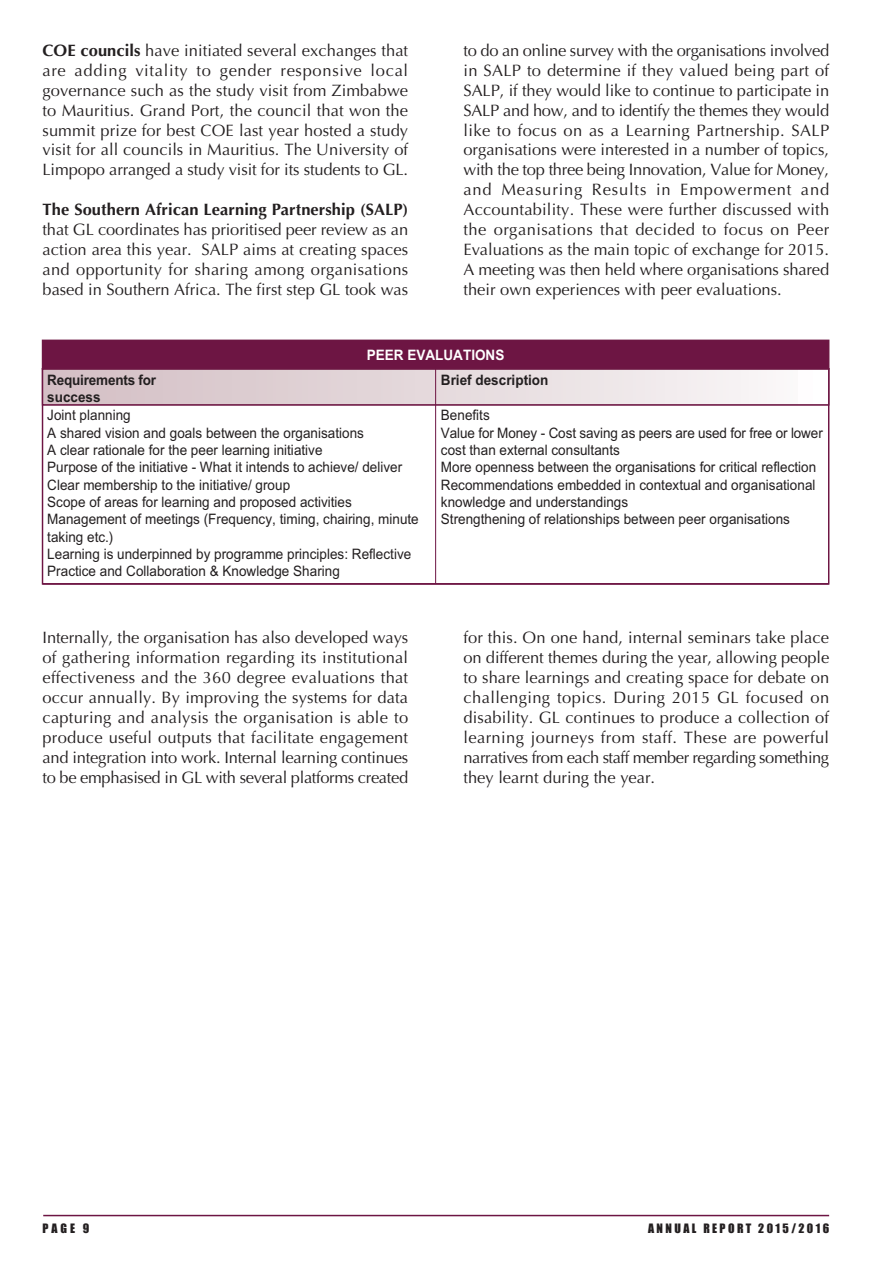
<style>
.page{position:relative;width:893px;height:1263px;background:#fff}
.page>*{position:absolute;margin:0;border:0;box-sizing:border-box;transform-origin:0 0}
.t1{font:16.5px/20px "Optima";letter-spacing:-.005em;color:#231f20;text-align:justify}
.t2{font:700 16.5px "Optima";letter-spacing:.005em;color:#231f20}
.t3{font:14.4px/17.2px "Arial Narrow";color:#231f20;scale:1.14 1}
.t4{font:700 14.4px/17.2px "Arial Narrow";color:#231f20;scale:1.14 1}
.t5{font:700 14.4px "Arial Narrow";color:#fff;scale:1.14 1}
.t6{font:12px "Impact";letter-spacing:.2em;color:#231f20}
.s1{font-weight:700}
</style>
<div class="page">
<hr style="left:43px;top:1215px;width:786px;height:1px;background:#6d1543">
<hr style="left:43px;top:583px;width:786px;height:1px;background:#6d1543">
<div style="left:43px;top:369px;width:15px;height:36px;background:#d4bfc5"></div>
<div style="left:58px;top:369px;width:740px;height:36px;background:linear-gradient(to right,#d3bec4,#f8f6f6)"></div>
<div style="left:42px;top:368px;width:787px;height:38px;border:1px solid #6d1743"></div>
<hr style="left:435px;top:369px;width:1px;height:215px;background:#6d1543">
<div style="left:42px;top:340px;width:787px;height:30px;background:#6d1543;border:1px solid #6d1743"></div>
<p class="t1" style="left:43px;top:42px;width:367px"><span class="s1">COE councils</span> have initiated several exchanges that are adding vitality to gender responsive local governance such as the study visit from Zimbabwe to Mauritius. Grand Port, the council that won the summit prize for best COE last year hosted a study visit for all councils in Mauritius. The University of Limpopo arranged a study visit for its students to GL.</p>
<p class="t2" style="left:43px;top:203px;width:367px">The Southern African Learning Partnership (SALP)</p>
<p class="t1" style="left:43px;top:221px;width:367px">that GL coordinates has prioritised peer review as an action area this year. SALP aims at creating spaces and opportunity for sharing among organisations based in Southern Africa. The first step GL took was</p>
<p class="t1" style="left:463px;top:42px;width:367px">to do an online survey with the organisations involved in SALP to determine if they valued being part of SALP, if they would like to continue to participate in SALP and how, and to identify the themes they would like to focus on as a Learning Partnership. SALP organisations were interested in a number of topics, with the top three being Innovation, Value for Money, and Measuring Results in Empowerment and Accountability. These were further discussed with the organisations that decided to focus on Peer Evaluations as the main topic of exchange for 2015.<br>A meeting was then held where organisations shared their own experiences with peer evaluations.</p>
<p class="t5" style="left:367px;top:349px;width:122px">PEER EVALUATIONS</p>
<p class="t4" style="left:47px;top:373px;width:97px">Requirements for success</p>
<p class="t4" style="left:441px;top:373px;width:96px">Brief description</p>
<p class="t3" style="left:47px;top:408px;width:327px">Joint planning<br>A shared vision and goals between the organisations<br>A clear rationale for the peer learning initiative<br>Purpose of the initiative - What it intends to achieve/ deliver Clear membership to the initiative/ group<br>Scope of areas for learning and proposed activities Management of meetings (Frequency, timing, chairing, minute taking etc.)<br>Learning is underpinned by programme principles: Reflective Practice and Collaboration &amp; Knowledge Sharing</p>
<p class="t3" style="left:441px;top:408px;width:336px">Benefits<br>Value for Money - Cost saving as peers are used for free or lower cost than external consultants<br>More openness between the organisations for critical reflection Recommendations embedded in contextual and organisational knowledge and understandings<br>Strengthening of relationships between peer organisations</p>
<p class="t1" style="left:43px;top:629px;width:367px">Internally, the organisation has also developed ways of gathering information regarding its institutional effectiveness and the 360 degree evaluations that occur annually. By improving the systems for data capturing and analysis the organisation is able to produce useful outputs that facilitate engagement and integration into work. Internal learning continues to be emphasised in GL with several platforms created</p>
<p class="t1" style="left:463px;top:629px;width:367px">for this. On one hand, internal seminars take place on different themes during the year, allowing people to share learnings and creating space for debate on challenging topics. During 2015 GL focused on disability. GL continues to produce a collection of learning journeys from staff. These are powerful narratives from each staff member regarding something they learnt during the year.</p>
<p class="t6" style="left:43px;top:1224px;width:48px">PAGE 9</p>
<p class="t6" style="left:648px;top:1224px;width:183px">ANNUAL REPORT 2015/2016</p>
</div>
